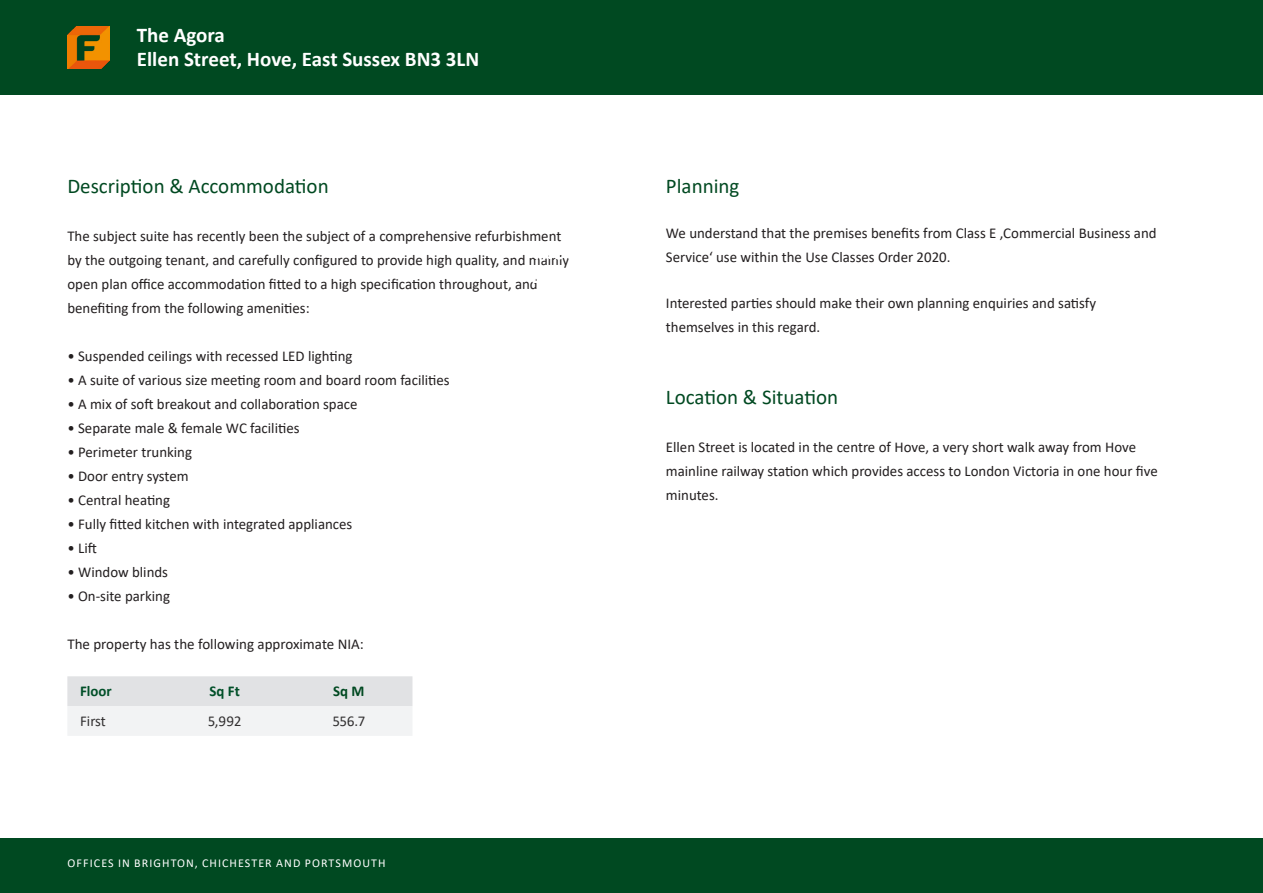
<style>
.page{position:relative;width:1263px;height:893px;background:#fff}
.page>*{position:absolute;margin:0;border:0;box-sizing:border-box;transform-origin:0 0}
.Flude_-_Sub_Header{font:21px "Calibri";color:#004921}
.t1{font:700 21px "Calibri";color:#fff}
.Flude_-_Standard_Paragraph_Text{font:15px/24px "Calibri";color:#231f20}
.t2{font:15px "Calibri";letter-spacing:-.005em;color:#312f30}
.t3{font:700 15px "Calibri";color:#004f28}
.t4{font:700 15px "Calibri";color:#004921}
.t5{font:12px "Calibri";letter-spacing:.09em;color:#fff}
</style>
<div class="page">
<div style="left:0;top:0;width:1263px;height:95px;background:#004921"></div>
<img style="left:67px;top:26px;width:43px;height:42px">
<div style="left:0;top:838px;width:1263px;height:55px;background:#004921"></div>
<svg style="left:67px;top:676px;width:345px;height:60px"></svg>
<p class="t1" style="left:137px;top:20px;width:90px">The Agora</p>
<p class="t1" style="left:137px;top:44px;width:344px">Ellen Street, Hove, East Sussex BN3 3LN</p>
<p class="Flude_-_Sub_Header" style="left:67px;top:172px;width:263px">Description &amp; Accommodation</p>
<p class="Flude_-_Standard_Paragraph_Text" style="left:67px;top:224px;width:503px">The subject suite has recently been the subject of a comprehensive refurbishment by the outgoing tenant, and carefully configured to provide high quality, and mainly open plan office accommodation fitted to a high specification throughout, and benefiting from the following amenities:</p>
<p class="Flude_-_Standard_Paragraph_Text" style="left:67px;top:344px;width:287px">• Suspended ceilings with recessed LED lighting</p>
<p class="Flude_-_Standard_Paragraph_Text" style="left:67px;top:368px;width:384px">• A suite of various size meeting room and board room facilities</p>
<p class="Flude_-_Standard_Paragraph_Text" style="left:67px;top:392px;width:292px">• A mix of soft breakout and collaboration space</p>
<p class="Flude_-_Standard_Paragraph_Text" style="left:67px;top:416px;width:234px">• Separate male &amp; female WC facilities</p>
<p class="Flude_-_Standard_Paragraph_Text" style="left:67px;top:440px;width:126px">• Perimeter trunking</p>
<p class="Flude_-_Standard_Paragraph_Text" style="left:67px;top:464px;width:123px">• Door entry system</p>
<p class="Flude_-_Standard_Paragraph_Text" style="left:67px;top:488px;width:104px">• Central heating</p>
<p class="Flude_-_Standard_Paragraph_Text" style="left:67px;top:512px;width:287px">• Fully fitted kitchen with integrated appliances</p>
<p class="Flude_-_Standard_Paragraph_Text" style="left:67px;top:536px;width:31px">• Lift</p>
<p class="Flude_-_Standard_Paragraph_Text" style="left:67px;top:560px;width:102px">• Window blinds</p>
<p class="Flude_-_Standard_Paragraph_Text" style="left:67px;top:584px;width:104px">• On-site parking</p>
<p class="Flude_-_Standard_Paragraph_Text" style="left:67px;top:632px;width:298px">The property has the following approximate NIA:</p>
<p class="t3" style="left:80px;top:680px;width:33px">Floor</p>
<p class="t3" style="left:210px;top:680px;width:32px">Sq Ft</p>
<p class="t4" style="left:333px;top:680px;width:33px">Sq M</p>
<p class="t2" style="left:80px;top:710px;width:27px">First</p>
<p class="t2" style="left:208px;top:710px;width:35px">5,992</p>
<p class="t2" style="left:333px;top:710px;width:34px">556.7</p>
<p class="t5" style="left:68px;top:855px;width:319px">OFFICES IN BRIGHTON, CHICHESTER AND PORTSMOUTH</p>
<h1 class="Flude_-_Sub_Header" style="left:666px;top:172px;width:75px">Planning</h1>
<p class="Flude_-_Standard_Paragraph_Text" style="left:666px;top:221px;width:492px">We understand that the premises benefits from Class E ‚Commercial Business and<br>Service‘ use within the Use Classes Order 2020.</p>
<p class="Flude_-_Standard_Paragraph_Text" style="left:666px;top:290px;width:432px">Interested parties should make their own planning enquiries and satisfy themselves in this regard.</p>
<h1 class="Flude_-_Sub_Header" style="left:666px;top:382px;width:174px">Location &amp; Situation</h1>
<p class="Flude_-_Standard_Paragraph_Text" style="left:666px;top:434px;width:493px">Ellen Street is located in the centre of Hove, a very short walk away from Hove mainline railway station which provides access to London Victoria in one hour five minutes.</p>
</div>
